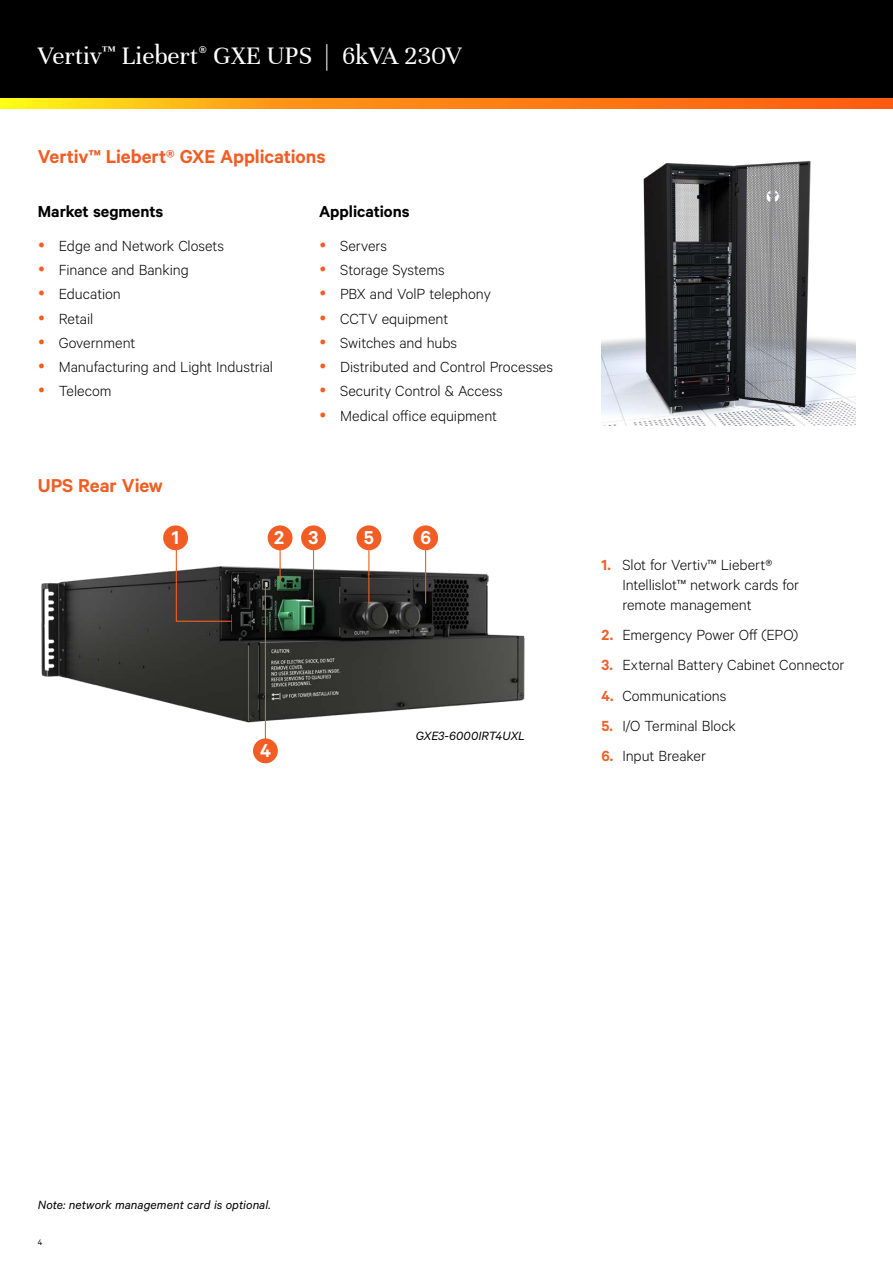
<style>
.page{position:relative;width:893px;height:1263px;background:#fff}
.page>*{position:absolute;margin:0;border:0;box-sizing:border-box;transform-origin:0 0}
.t1{font:27px "Unna";color:#fff}
.t2{font:600 21px "Calibre";letter-spacing:-.005em;color:#f15d24}
.t3{font:600 21px "Calibre";color:#fff}
.t4{font:600 18px "Calibre";letter-spacing:-.005em;color:#000}
.t5{font:300 16.5px/24.3px "Calibre";color:#000}
.t6{font:italic 13.5px "Calibre";letter-spacing:.005em;color:#000}
.t7{font:9px "Calibre";color:#000}
.s1{font-weight:600;color:#f15d24}
</style>
<div class="page">
<div style="left:0;top:0;width:893px;height:108px;background:#000"></div>
<svg style="left:0;top:98px;width:893px;height:11px;background:#ff9014"></svg>
<img style="left:41px;top:559px;width:484px;height:165px">
<hr style="left:280px;top:529px;width:1px;height:52px;background:#f15d24">
<hr style="left:313px;top:534px;width:1px;height:72px;background:#f15d24">
<hr style="left:265px;top:586px;width:1px;height:168px;background:#f15d24">
<hr style="left:368px;top:550px;width:1px;height:53px;background:#f15d24">
<hr style="left:425px;top:546px;width:1px;height:57px;background:#f15d24">
<svg style="left:175px;top:545px;width:58px;height:77px"></svg>
<div style="left:268px;top:525px;width:25px;height:25px;background:#f15d24;border-radius:50%"></div>
<div style="left:253px;top:738px;width:25px;height:25px;background:#f15d24;border-radius:50%"></div>
<div style="left:356px;top:525px;width:25px;height:25px;background:#f15d24;border-radius:50%"></div>
<div style="left:413px;top:525px;width:25px;height:25px;background:#f15d24;border-radius:50%"></div>
<div style="left:301px;top:525px;width:25px;height:25px;background:#f15d24;border-radius:50%"></div>
<div style="left:163px;top:525px;width:25px;height:25px;background:#f15d24;border-radius:50%"></div>
<img style="left:601px;top:160px;width:255px;height:266px">
<h1 class="t1" style="left:38px;top:40px;width:425px">Vertiv<sup>™</sup> Liebert<sup>®</sup> GXE UPS | 6kVA 230V</h1>
<p class="t2" style="left:38px;top:144px;width:289px">Vertiv™ Liebert® GXE Applications</p>
<p class="t4" style="left:38px;top:201px;width:127px">Market segments</p>
<p class="t5" style="left:59px;top:233px;width:216px">Edge and Network Closets<br>Finance and Banking<br>Education<br>Retail<br>Government<br>Manufacturing and Light Industrial<br>Telecom</p>
<p class="t2" style="left:38px;top:473px;width:127px">UPS Rear View</p>
<p class="t4" style="left:319px;top:201px;width:92px">Applications</p>
<p class="t5" style="left:340px;top:233px;width:214px">Servers<br>Storage Systems<br>PBX and VolP telephony<br>CCTV equipment<br>Switches and hubs<br>Distributed and Control Processes<br>Security Control &amp; Access<br>Medical office equipment</p>
<p class="t3" style="left:172px;top:525px;width:9px">1</p>
<p class="t3" style="left:309px;top:525px;width:11px">3</p>
<p class="t3" style="left:364px;top:525px;width:12px">5</p>
<p class="t3" style="left:420px;top:525px;width:12px">6</p>
<p class="t3" style="left:274px;top:525px;width:12px">2</p>
<p class="t3" style="left:260px;top:738px;width:12px">4</p>
<p class="t6" style="left:416px;top:728px;width:111px">GXE3-6000IRT4UXL</p>
<p class="t5" style="left:622px;top:554px;width:178px;line-height:19.8px;text-indent:-21px"><span class="s1">1.</span> Slot for Vertiv™ Liebert®<br>Intellislot™ network cards for remote management</p>
<p class="t5" style="left:601px;top:622px;width:198px"><span class="s1">2.</span> Emergency Power Off (EPO)</p>
<p class="t5" style="left:601px;top:652px;width:245px"><span class="s1">3.</span> External Battery Cabinet Connector</p>
<p class="t5" style="left:601px;top:682px;width:127px"><span class="s1">4.</span> Communications</p>
<p class="t5" style="left:601px;top:713px;width:136px"><span class="s1">5.</span> I/O Terminal Block</p>
<p class="t5" style="left:601px;top:743px;width:106px"><span class="s1">6.</span> Input Breaker</p>
<p class="t6" style="left:38px;top:1197px;width:234px">Note: network management card is optional.</p>
<p class="t7" style="left:38px;top:1236px;width:6px">4</p>
</div>
